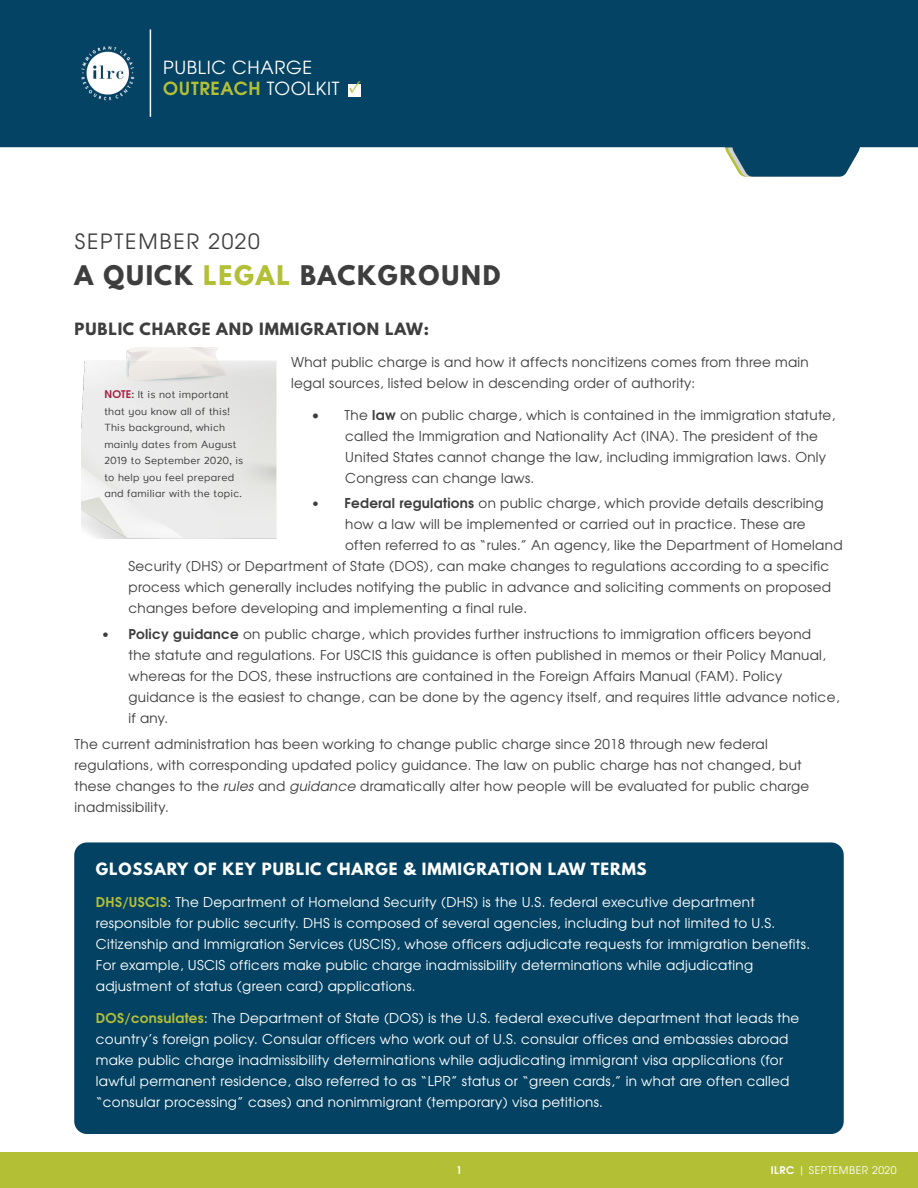
<style>
.page{position:relative;width:918px;height:1188px;background:#fff}
.page>*{position:absolute;margin:0;border:0;box-sizing:border-box;transform-origin:0 0}
.t1{font:700 24px "League Spartan";letter-spacing:.075em;color:#3e3e3f}
.t2{font:21px "Te X Gyre Adventor";letter-spacing:.09em;color:#3e3e3f}
.t3{font:18px/21.6px "Te X Gyre Adventor";letter-spacing:.035em;color:#fff}
.ILRC_body_style{font:700 15px "League Spartan";letter-spacing:.06em;color:#fff}
.ILRC_body_style-2{font:700 15px "League Spartan";letter-spacing:.06em;color:#3e3e3f}
.ILRC_body_style-3{font:13.5px/21px "Te X Gyre Adventor";letter-spacing:.02em;color:#3e3e3f}
.ILRC_body_style-4{font:13.5px/21px "Te X Gyre Adventor";letter-spacing:.02em;color:#fff}
.ILRC_body_style-5{font:10.5px/16.5px "Larke Neue";letter-spacing:.02em;color:#3e3e3f}
.t4{font:10.5px "Te X Gyre Adventor";letter-spacing:.055em;color:#fff}
.t5{font:700 10.5px "Te X Gyre Adventor";color:#fff}
.s1{font-weight:700;color:#b3bf35}
.s2{color:#b3bf35}
.s3{font-weight:700}
.s4{font-style:italic}
.s5{font-family:"Te X Gyre Adventor";font-weight:700;color:#aa1d40}
.s6{font-family:"Te X Gyre Adventor";font-weight:700}
</style>
<div class="page">
<img style="left:0;top:0;width:918px;height:176px">
<div style="left:0;top:1152px;width:918px;height:36px;background:#b3bf35"></div>
<div style="left:348px;top:84px;width:13px;height:13px;background:#fff"></div>
<div style="left:74px;top:842px;width:770px;height:292px;background:#034262;border-radius:13px"></div>
<img style="left:81px;top:348px;width:196px;height:191px">
<h3 class="t3" style="left:163px;top:55px;width:200px">PUBLIC CHARGE<br><span class="s1">OUTREACH</span> TOOLKIT <sup>✓</sup></h3>
<p class="t2" style="left:75px;top:225px;width:187px">SEPTEMBER 2020</p>
<p class="t1" style="left:75px;top:256px;width:427px">A QUICK <span class="s2">LEGAL</span> BACKGROUND</p>
<p class="ILRC_body_style-2" style="left:75px;top:317px;width:356px">PUBLIC CHARGE AND IMMIGRATION LAW:</p>
<p class="ILRC_body_style-3" style="left:291px;top:351px;width:519px">What public charge is and how it affects noncitizens comes from three main legal sources, listed below in descending order of authority:</p>
<p class="ILRC_body_style-3" style="left:345px;top:404px;width:492px;text-indent:-34px">• The <span class="s3">law</span> on public charge, which is contained in the immigration statute, called the Immigration and Nationality Act (INA). The president of the United States cannot change the law, including immigration laws. Only Congress can change laws.</p>
<p class="ILRC_body_style-3" style="left:311px;top:492px;width:514px"><span class="s3">• Federal regulations</span> on public charge, which provide details describing</p>
<p class="ILRC_body_style-3" style="left:345px;top:513px;width:462px">how a law will be implemented or carried out in practice. These are</p>
<p class="ILRC_body_style-3" style="left:345px;top:534px;width:499px">often referred to as “rules.” An agency, like the Department of Homeland</p>
<p class="ILRC_body_style-3" style="left:129px;top:555px;width:702px">Security (DHS) or Department of State (DOS), can make changes to regulations according to a specific</p>
<p class="ILRC_body_style-3" style="left:129px;top:576px;width:704px">process which generally includes notifying the public in advance and soliciting comments on proposed</p>
<p class="ILRC_body_style-3" style="left:129px;top:597px;width:400px">changes before developing and implementing a final rule.</p>
<p class="ILRC_body_style-3" style="left:129px;top:623px;width:712px;text-indent:-27px"><span class="s3">• Policy guidance</span> on public charge, which provides further instructions to immigration officers beyond<br>the statute and regulations. For USCIS this guidance is often published in memos or their Policy Manual, whereas for the DOS, these instructions are contained in the Foreign Affairs Manual (FAM). Policy guidance is the easiest to change, can be done by the agency itself, and requires little advance notice, if any.</p>
<p class="ILRC_body_style-3" style="left:75px;top:732px;width:736px">The current administration has been working to change public charge since 2018 through new federal regulations, with corresponding updated policy guidance. The law on public charge has not changed, but these changes to the <span class="s4">rules</span> and <span class="s4">guidance</span> dramatically alter how people will be evaluated for public charge inadmissibility.</p>
<p class="ILRC_body_style-5" style="left:104px;top:387px;width:141px"><span class="s5">NOTE</span><span class="s6">:</span> It is not important that you know all of this!<br>This background, which mainly dates from August<br>2019 to September 2020, is to help you feel prepared and familiar with the topic.</p>
<p class="ILRC_body_style" style="left:96px;top:858px;width:552px">GLOSSARY OF KEY PUBLIC CHARGE &amp; IMMIGRATION LAW TERMS</p>
<p class="ILRC_body_style-4" style="left:96px;top:891px;width:716px"><span class="s1">DHS/USCIS</span>: The Department of Homeland Security (DHS) is the U.S. federal executive department responsible for public security. DHS is composed of several agencies, including but not limited to U.S.<br>Citizenship and Immigration Services (USCIS), whose officers adjudicate requests for immigration benefits.<br>For example, USCIS officers make public charge inadmissibility determinations while adjudicating adjustment of status (green card) applications.</p>
<p class="ILRC_body_style-4" style="left:96px;top:1007px;width:705px"><span class="s1">DOS/consulates</span>: The Department of State (DOS) is the U.S. federal executive department that leads the country’s foreign policy. Consular officers who work out of U.S. consular offices and embassies abroad make public charge inadmissibility determinations while adjudicating immigrant visa applications (for lawful permanent residence, also referred to as “LPR” status or “green cards,” in what are often called “consular processing” cases) and nonimmigrant (temporary) visa petitions.</p>
<p class="t5" style="left:456px;top:1161px;width:7px">1</p>
<p class="t4" style="left:771px;top:1162px;width:127px"><span class="s3">ILRC</span> | SEPTEMBER 2020</p>
</div>
